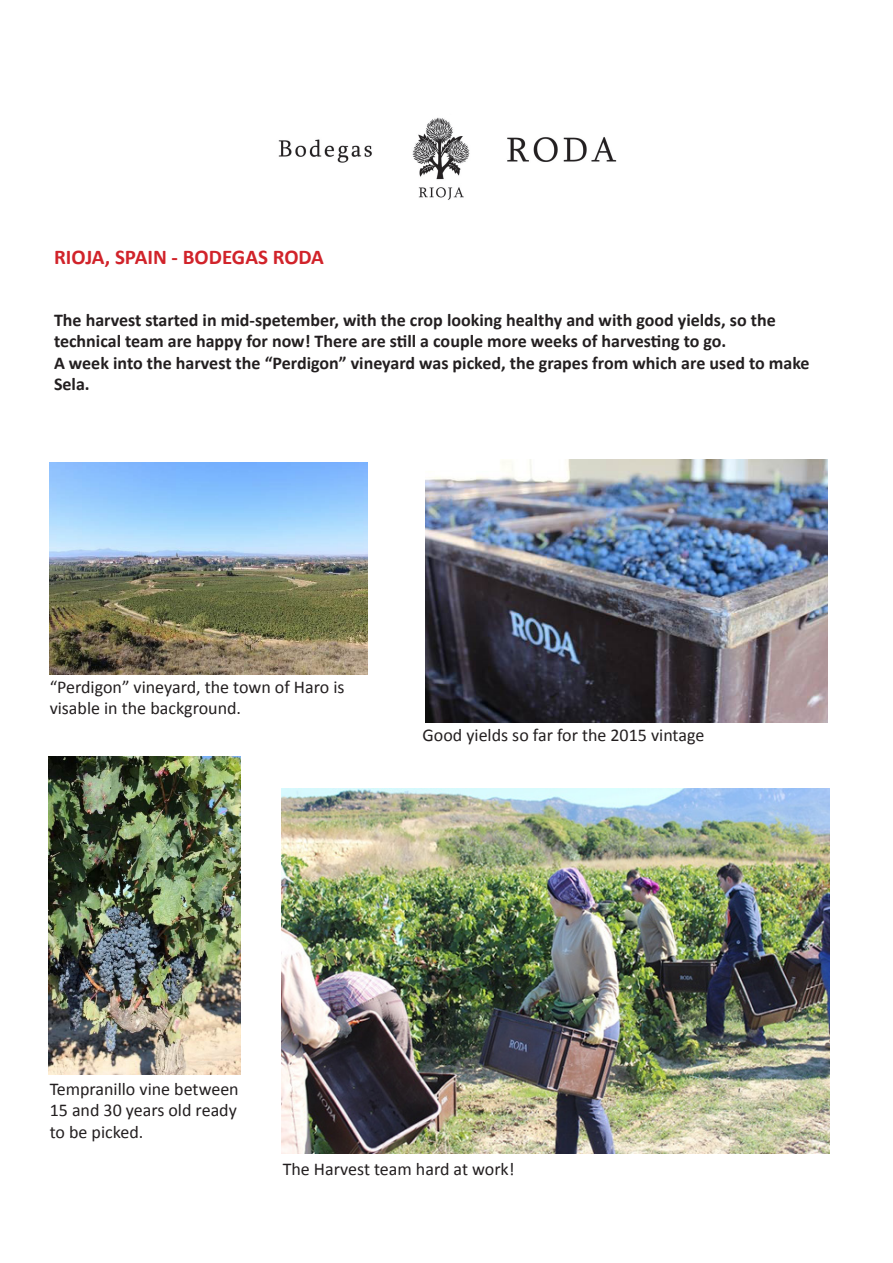
<style>
.page{position:relative;width:893px;height:1263px;background:#fff}
.page>*{position:absolute;margin:0;border:0;box-sizing:border-box;transform-origin:0 0}
.t1{font:700 21px "Calibri";color:#d1232a}
.t2{font:700 18px/21.6px "Calibri";color:#231f20}
.t3{font:18px/21.6px "Calibri";color:#231f20}
</style>
<div class="page">
<img style="left:278px;top:117px;width:339px;height:83px">
<img style="left:50px;top:462px;width:317px;height:213px">
<img style="left:282px;top:788px;width:548px;height:366px">
<img style="left:426px;top:460px;width:402px;height:262px">
<img style="left:48px;top:756px;width:193px;height:318px">
<p class="t1" style="left:54px;top:244px;width:272px">RIOJA, SPAIN - BODEGAS RODA</p>
<p class="t2" style="left:54px;top:309px;width:723px">The harvest started in mid-spetember, with the crop looking healthy and with good yields, so the</p>
<p class="t2" style="left:54px;top:330px;width:674px">technical team are happy for now! There are still a couple more weeks of harvesting to go.</p>
<p class="t2" style="left:54px;top:352px;width:757px">A week into the harvest the “Perdigon” vineyard was picked, the grapes from which are used to make<br>Sela.</p>
<p class="t3" style="left:50px;top:676px;width:296px">“Perdigon” vineyard, the town of Haro is</p>
<p class="t3" style="left:50px;top:697px;width:193px">visable in the background.</p>
<p class="t3" style="left:423px;top:724px;width:283px">Good yields so far for the 2015 vintage</p>
<p class="t3" style="left:50px;top:1078px;width:191px">Tempranillo vine between<br>15 and 30 years old ready</p>
<p class="t3" style="left:50px;top:1121px;width:95px">to be picked.</p>
<p class="t3" style="left:283px;top:1158px;width:233px">The Harvest team hard at work!</p>
</div>
